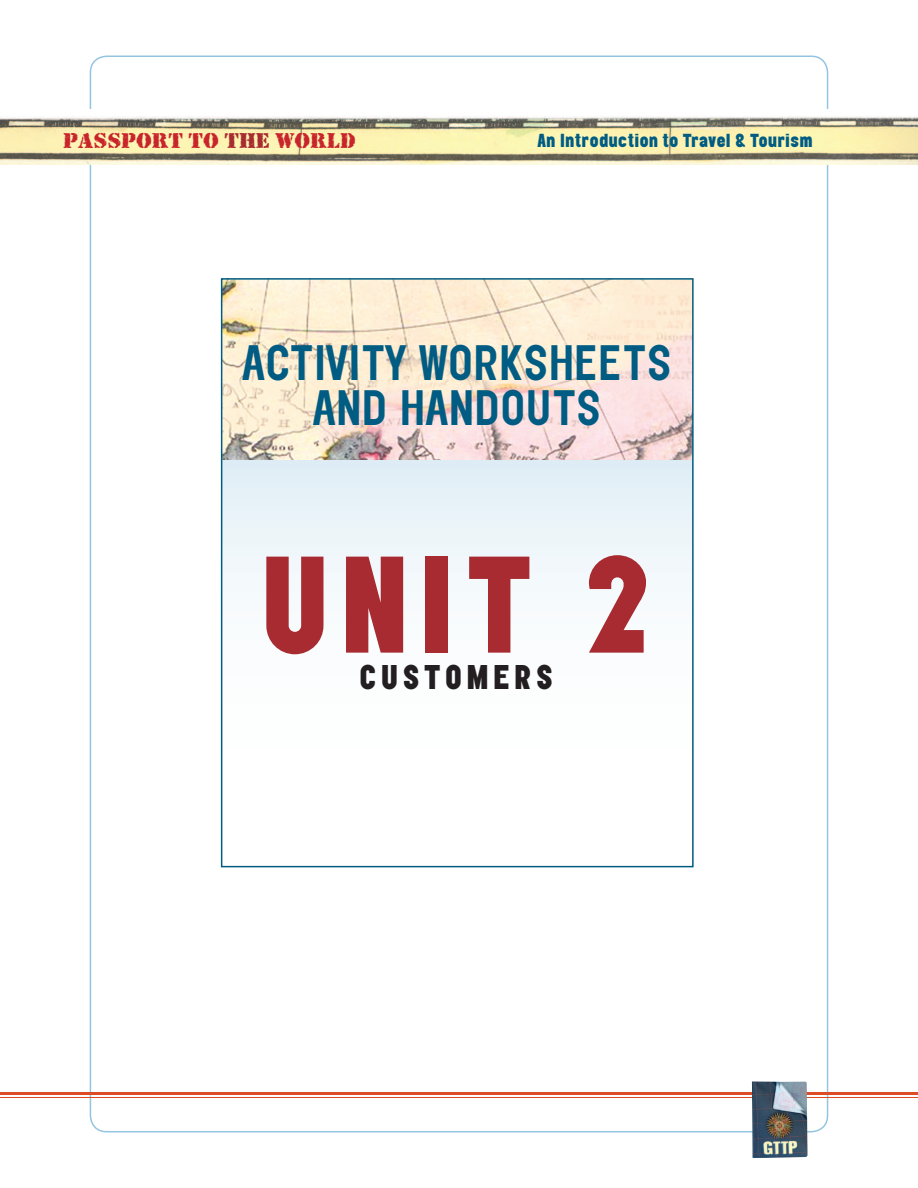
<style>
.page{position:relative;width:918px;height:1188px;background:#fff}
.page>*{position:absolute;margin:0;border:0;box-sizing:border-box;transform-origin:0 0}
.t1{font:900 120px "Elephant";color:#a72b30}
.t2{font:500 43.5px/45px "Elephant";letter-spacing:.01em;color:#005c82;text-align:center}
.t3{font:900 30px "Elephant";letter-spacing:.14em;color:#231f20}
.t4{font:22.5px "Rubber Stamp Plain";color:#c8242b}
.t5{font:900 16.5px "Elephant";color:#005c82}
.s1{color:#a72b30}
</style>
<div class="page">
<hr style="left:0;top:1092px;width:918px;height:3px;background:#dc4c27">
<hr style="left:0;top:1097px;width:918px;height:1px;background:#dc4c27">
<img style="left:0;top:116px;width:918px;height:48px">
<img style="left:752px;top:1081px;width:56px;height:77px">
<svg style="left:224px;top:460px;width:467px;height:131px;fill:#ebf4f9"></svg>
<img style="left:224px;top:281px;width:467px;height:179px">
<div style="left:221px;top:278px;width:473px;height:589px;border:2px solid #005c82"></div>
<h3 class="t4" style="left:63px;top:127px;width:294px">PASSPORT TO <span class="s1">THE</span> WORLD</h3>
<p class="t5" style="left:538px;top:134px;width:277px">An Introduction to Travel &amp; Tourism</p>
<h2 class="t2" style="left:243px;top:343px;width:431px">ACTIVITY WORKSHEETS<br>AND HANDOUTS</h2>
<h1 class="t1" style="left:260px;top:555px;width:394px">UnIT 2</h1>
<h3 class="t3" style="left:359px;top:664px;width:196px">cUsTomers</h3>
</div>
